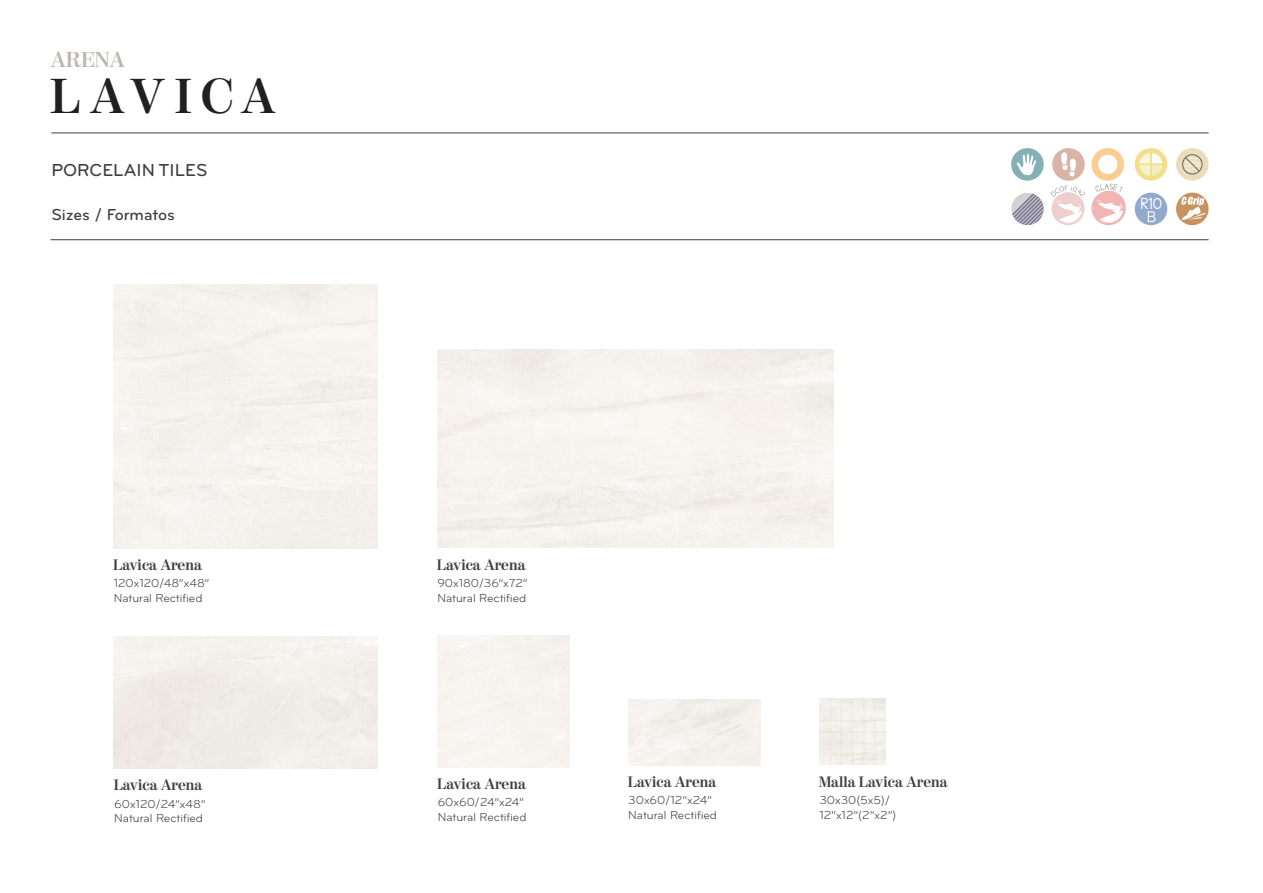
<style>
.page{position:relative;width:1263px;height:893px;background:#fff}
.page>*{position:absolute;margin:0;border:0;box-sizing:border-box;transform-origin:0 0}
.t1{font:700 48.75px "Moderno FB";letter-spacing:.2em;color:#231f20}
.t2{font:700 21.45px "Moderno FB";color:#bcb6af}
.t3{font:500 18px "Bryant Pro";color:#3e3e3f}
.t4{font:500 16.5px "Bryant Pro";color:#3e3e3f}
.t5{font:16.35px "Cicle Gordita";color:#fff}
.t6{font:700 15px "Moderno FB";color:#3e3e3f}
.t7{font:12px/14.4px "Bryant Pro";color:#3e3e3f}
</style>
<div class="page">
<hr style="left:51px;top:133px;width:1157px;height:1px;background:#3e3e3f">
<hr style="left:50px;top:239px;width:1158px;height:1px;background:#3e3e3f">
<div style="left:1176px;top:148px;width:32px;height:33px;background:#ecdcb9;border-radius:50%"></div>
<svg style="left:1182px;top:154px;width:20px;height:21px"></svg>
<div style="left:1011px;top:148px;width:33px;height:33px;background:#85b1b6;border-radius:50%"></div>
<svg style="left:1016px;top:154px;width:20px;height:22px"></svg>
<div style="left:1052px;top:148px;width:33px;height:33px;background:#d9b3a7;border-radius:50%"></div>
<svg style="left:1061px;top:152px;width:15px;height:24px"></svg>
<div style="left:1176px;top:193px;width:33px;height:32px;background:#c89260;border-radius:50%"></div>
<svg style="left:1181px;top:197px;width:24px;height:23px"></svg>
<div style="left:1091px;top:148px;width:33px;height:33px;background:#fdcc93;border-radius:50%"></div>
<div style="left:1098px;top:155px;width:19px;height:19px;background:#fff;border-radius:50%"></div>
<div style="left:1135px;top:148px;width:32px;height:33px;background:#f0e08c;border-radius:50%"></div>
<svg style="left:1139px;top:153px;width:23px;height:23px"></svg>
<div style="left:1091px;top:191px;width:35px;height:34px;background:#f1b5b4;border-radius:50%"></div>
<svg style="left:1096px;top:200px;width:27px;height:23px"></svg>
<svg style="left:1095px;top:184px;width:27px;height:8px"></svg>
<svg style="left:1011px;top:193px;width:33px;height:32px"></svg>
<div style="left:1051px;top:192px;width:33px;height:33px;background:#efcfcd;border-radius:50%"></div>
<svg style="left:1050px;top:185px;width:35px;height:38px"></svg>
<div style="left:1135px;top:193px;width:32px;height:32px;background:#93a8cf;border-radius:50%"></div>
<svg style="left:1148px;top:211px;width:7px;height:11px"></svg>
<p class="t2" style="left:50px;top:48px;width:76px">ARENA</p>
<p class="t1" style="left:50px;top:69px;width:227px">LAVICA</p>
<p class="t3" style="left:51px;top:159px;width:158px">PORCELAIN TILES</p>
<p class="t4" style="left:51px;top:204px;width:125px">Sizes / Formatos</p>
<p class="t6" style="left:113px;top:557px;width:90px">Lavica Arena</p>
<p class="t7" style="left:114px;top:576px;width:97px">120x120/48”x48”<br>Natural Rectified</p>
<p class="t6" style="left:437px;top:557px;width:90px">Lavica Arena</p>
<p class="t7" style="left:437px;top:576px;width:92px">90x180/36”x72”<br>Natural Rectified</p>
<p class="t6" style="left:114px;top:777px;width:90px">Lavica Arena</p>
<p class="t6" style="left:437px;top:776px;width:90px">Lavica Arena</p>
<p class="t6" style="left:628px;top:773px;width:90px">Lavica Arena</p>
<p class="t7" style="left:114px;top:796px;width:93px">60x120/24”x48”<br>Natural Rectified</p>
<p class="t7" style="left:438px;top:795px;width:90px">60x60/24”x24”<br>Natural Rectified</p>
<p class="t7" style="left:628px;top:793px;width:90px">30x60/12”x24”<br>Natural Rectified</p>
<p class="t6" style="left:819px;top:773px;width:130px">Malla Lavica Arena</p>
<p class="t7" style="left:819px;top:793px;width:72px">30x30(5x5)/</p>
<p class="t7" style="left:819px;top:807px;width:78px">12”x12”(2”x2”)</p>
<h3 class="t5" style="left:1141px;top:194px;width:23px">R10</h3>
</div>
